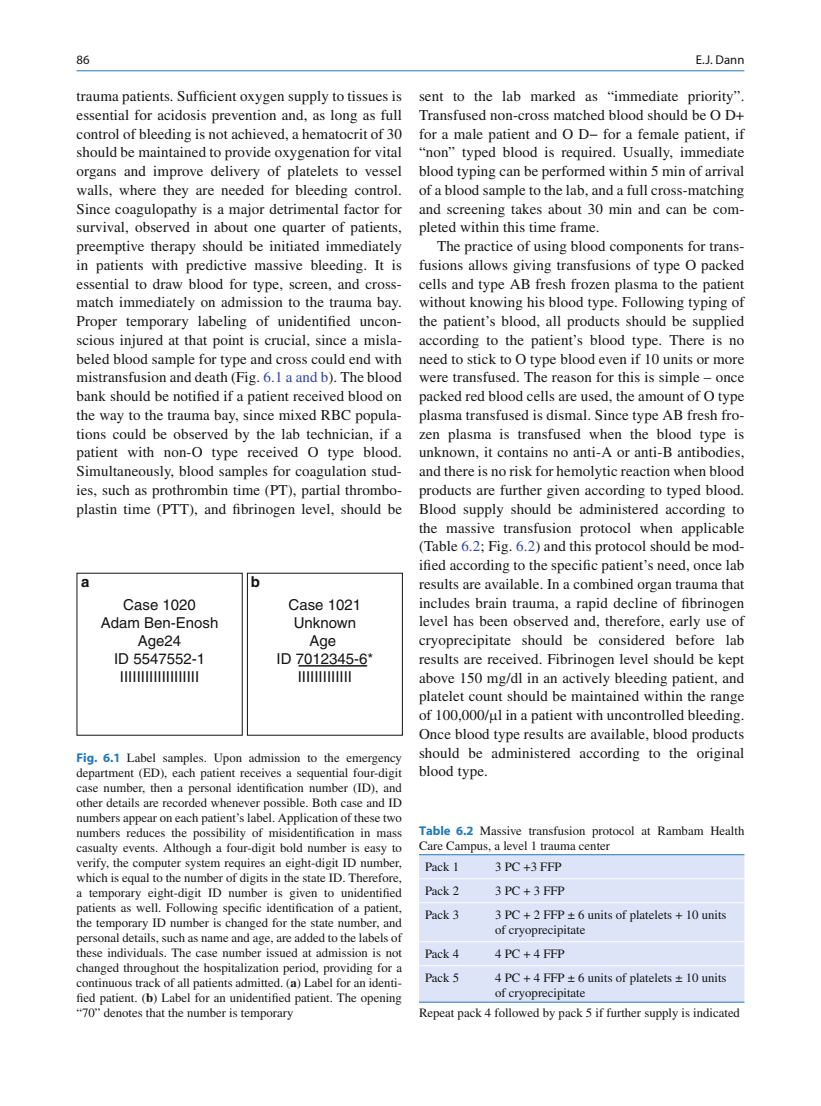
<style>
.page{position:relative;width:821px;height:1106px;background:#fff}
.page>*{position:absolute;margin:0;border:0;box-sizing:border-box;transform-origin:0 0}
.t1{font:15px/18.8px "Times";letter-spacing:.01em;color:#131413;text-align:justify}
.t2{font:15px/18px "Helvetica";color:#131413;text-align:center}
.t3{font:700 15px "Helvetica";color:#131413}
.t4{font:12.75px/15px "Times";color:#131413}
.t5{font:12.75px "Myriad";letter-spacing:.005em;color:#131413}
.s1{color:#2e45a1}
.s2{font-family:"Myriad";font-weight:700;color:#2178ba}
.s3{font-weight:700}
</style>
<div class="page">
<hr style="left:77px;top:70px;width:667px;height:1px;background:#2178ba">
<div style="left:247px;top:573px;width:156px;height:162px;border:1px solid #131413"></div>
<hr style="left:298px;top:665px;width:69px;height:1px;background:#131413">
<div style="left:419px;top:855px;width:325px;height:146px;background:#dde4f8"></div>
<hr style="left:419px;top:878px;width:70px;height:1px;background:#fff">
<hr style="left:419px;top:902px;width:70px;height:1px;background:#fff">
<hr style="left:419px;top:941px;width:70px;height:1px;background:#fff">
<hr style="left:419px;top:965px;width:70px;height:1px;background:#fff">
<hr style="left:419px;top:1001px;width:70px;height:1px;background:#2178ba">
<hr style="left:489px;top:878px;width:255px;height:1px;background:#fff">
<hr style="left:489px;top:902px;width:255px;height:1px;background:#fff">
<hr style="left:489px;top:941px;width:255px;height:1px;background:#fff">
<hr style="left:489px;top:965px;width:255px;height:1px;background:#fff">
<hr style="left:489px;top:1001px;width:255px;height:1px;background:#2178ba">
<hr style="left:419px;top:854px;width:70px;height:1px;background:#2178ba">
<hr style="left:489px;top:854px;width:255px;height:1px;background:#2178ba">
<p class="t5" style="left:76px;top:54px;width:15px">86</p>
<p class="t5" style="left:695px;top:54px;width:50px">E.J. Dann</p>
<p class="t1" style="left:77px;top:87px;width:327px">trauma patients. Sufficient oxygen supply to tissues is essential for acidosis prevention and, as long as full control of bleeding is not achieved, a hematocrit of 30 should be maintained to provide oxygenation for vital organs and improve delivery of platelets to vessel walls, where they are needed for bleeding control.<br>Since coagulopathy is a major detrimental factor for survival, observed in about one quarter of patients, preemptive therapy should be initiated immediately in patients with predictive massive bleeding. It is essential to draw blood for type, screen, and cross&shy;match immediately on admission to the trauma bay.<br>Proper temporary labeling of unidentified uncon&shy;scious injured at that point is crucial, since a misla&shy;beled blood sample for type and cross could end with mistransfusion and death (Fig. <span class="s1">6.1 a and b</span>). The blood bank should be notified if a patient received blood on the way to the trauma bay, since mixed RBC popula&shy;tions could be observed by the lab technician, if a patient with non-O type received O type blood.<br>Simultaneously, blood samples for coagulation stud&shy;ies, such as prothrombin time (PT), partial thrombo&shy;plastin time (PTT), and fibrinogen level, should be</p>
<p class="t1" style="left:419px;top:87px;width:327px">sent to the lab marked as “immediate priority”.<br>Transfused non-cross matched blood should be O D+ for a male patient and O D− for a female patient, if “non” typed blood is required. Usually, immediate blood typing can be performed within 5 min of arrival of a blood sample to the lab, and a full cross-matching and screening takes about 30 min and can be com&shy;pleted within this time frame.</p>
<p class="t1" style="left:419px;top:237px;width:327px;text-indent:18px">The practice of using blood components for trans&shy;fusions allows giving transfusions of type O packed cells and type AB fresh frozen plasma to the patient without knowing his blood type. Following typing of the patient’s blood, all products should be supplied according to the patient’s blood type. There is no need to stick to O type blood even if 10 units or more were transfused. The reason for this is simple – once packed red blood cells are used, the amount of O type plasma transfused is dismal. Since type AB fresh fro&shy;zen plasma is transfused when the blood type is unknown, it contains no anti-A or anti-B antibodies, and there is no risk for hemolytic reaction when blood products are further given according to typed blood.<br>Blood supply should be administered according to the massive transfusion protocol when applicable (Table <span class="s1">6.2</span>; Fig. <span class="s1">6.2</span>) and this protocol should be mod&shy;ified according to the specific patient’s need, once lab results are available. In a combined organ trauma that includes brain trauma, a rapid decline of fibrinogen level has been observed and, therefore, early use of cryoprecipitate should be considered before lab results are received. Fibrinogen level should be kept above 150 mg/dl in an actively bleeding patient, and platelet count should be maintained within the range of 100,000/ l in a patient with uncontrolled bleeding.<br>Once blood type results are available, blood products should be administered according to the original blood type.</p>
<p class="t3" style="left:81px;top:572px;width:10px">a</p>
<p class="t3" style="left:251px;top:572px;width:11px">b</p>
<p class="t2" style="left:276px;top:595px;width:98px">Case 1021<br>Unknown<br>Age<br>ID 7012345-6*<br>IIIIIIIIIIIII</p>
<p class="t2" style="left:101px;top:595px;width:119px">Case 1020<br>Adam Ben-Enosh<br>Age24<br>ID 5547552-1<br>IIIIIIIIIIIIIIIIIII</p>
<p class="t4" style="left:77px;top:750px;width:327px;text-align:justify"><span class="s2">Fig. 6.1</span> Label samples. Upon admission to the emergency department (ED), each patient receives a sequential four-digit case number, then a personal identification number (ID), and other details are recorded whenever possible. Both case and ID numbers appear on each patient’s label. Application of these two numbers reduces the possibility of misidentification in mass casualty events. Although a four-digit bold number is easy to verify, the computer system requires an eight-digit ID number, which is equal to the number of digits in the state ID. Therefore, a temporary eight-digit ID number is given to unidentified patients as well. Following specific identification of a patient, the temporary ID number is changed for the state number, and personal details, such as name and age, are added to the labels of these individuals. The case number issued at admission is not changed throughout the hospitalization period, providing for a continuous track of all patients admitted. (<span class="s3">a</span>) Label for an identi&shy;fied patient. (<span class="s3">b</span>) Label for an unidentified patient. The opening “70” denotes that the number is temporary</p>
<p class="t4" style="left:419px;top:823px;width:327px"><span class="s2">Table 6.2</span> Massive transfusion protocol at Rambam Health<br>Care Campus, a level 1 trauma center</p>
<p class="t4" style="left:425px;top:859px;width:36px">Pack 1</p>
<p class="t4" style="left:495px;top:859px;width:68px">3 PC +3 FFP</p>
<p class="t4" style="left:425px;top:883px;width:36px">Pack 2</p>
<p class="t4" style="left:495px;top:883px;width:71px">3 PC + 3 FFP</p>
<p class="t4" style="left:425px;top:907px;width:36px">Pack 3</p>
<p class="t4" style="left:495px;top:907px;width:233px">3 PC + 2 FFP ± 6 units of platelets + 10 units of cryoprecipitate</p>
<p class="t4" style="left:425px;top:946px;width:36px">Pack 4</p>
<p class="t4" style="left:495px;top:946px;width:71px">4 PC + 4 FFP</p>
<p class="t4" style="left:425px;top:970px;width:36px">Pack 5</p>
<p class="t4" style="left:495px;top:970px;width:233px">4 PC + 4 FFP ± 6 units of platelets ± 10 units of cryoprecipitate</p>
<p class="t4" style="left:419px;top:1005px;width:322px">Repeat pack 4 followed by pack 5 if further supply is indicated</p>
</div>
